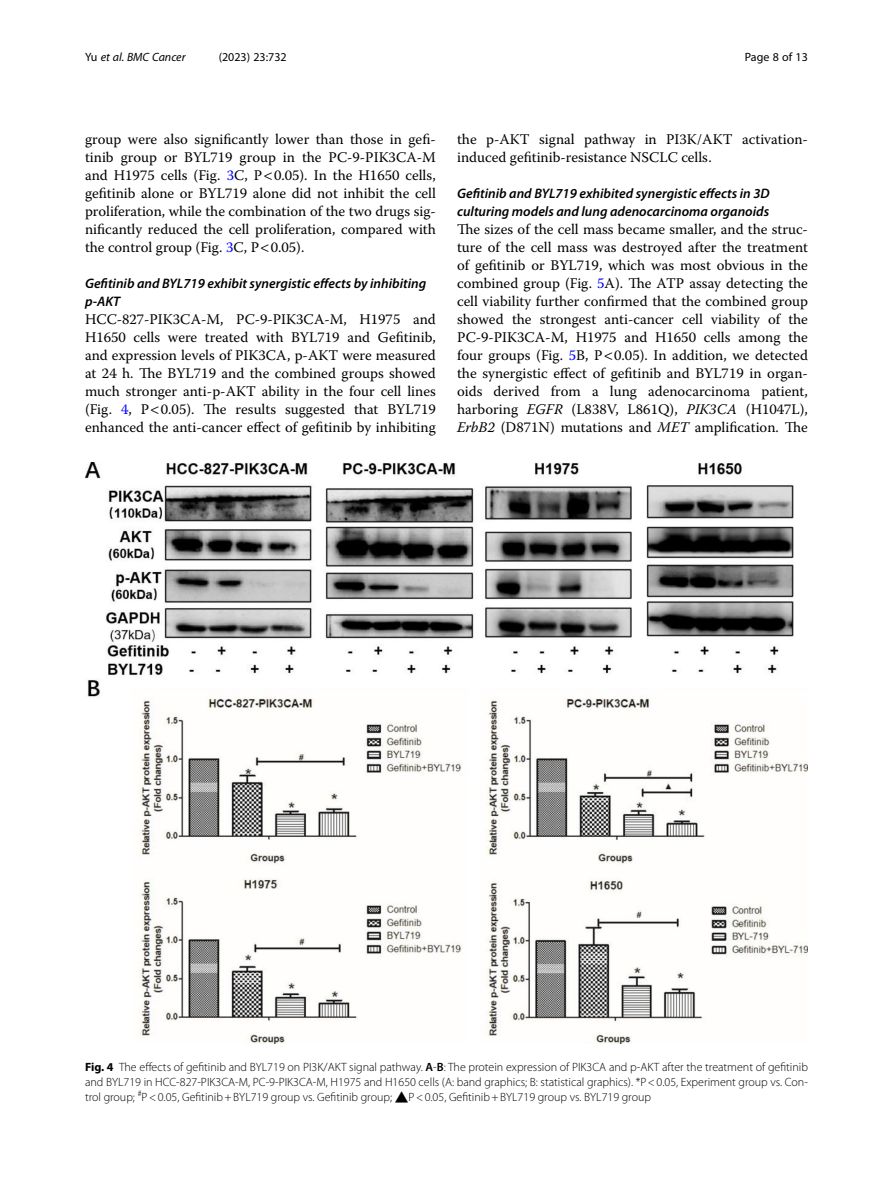
<style>
.page{position:relative;width:893px;height:1191px;background:#fff}
.page>*{position:absolute;margin:0;border:0;box-sizing:border-box;transform-origin:0 0}
.Body_Text{font:14.7px/18px "Warnock Pro";color:#000;text-align:justify}
.Body_Text_Indent{font:14.7px/18px "Warnock Pro";color:#000;text-align:justify}
.Head_3{font:italic 600 13.8px/18px "Myriad Pro";color:#000}
.Figure_Caption{font:300 12px/15px "Myriad Pro";color:#000;text-align:justify}
.t1{font:12px "Myriad Pro";color:#000}
.t2{font:italic 12px "Myriad Pro";color:#000}
.s1{font-style:normal}
.s2{color:#00f}
.s3{font-style:italic}
.s4{font-weight:700}
.s5{font-weight:600}
.s6{font-family:"STIX";font-weight:400}
</style>
<div class="page">
<img style="left:85px;top:463px;width:723px;height:581px">
<p class="t2" style="left:85px;top:50px;width:102px"><span class="s1">Yu</span> et al. BMC Cancer</p>
<p class="t1" style="left:219px;top:50px;width:70px">(2023) 23:732</p>
<p class="t1" style="left:745px;top:50px;width:65px">Page 8 of 13</p>
<p class="Body_Text_Indent" style="left:85px;top:130px;width:352px">group were also significantly lower than those in gefi&shy;tinib group or BYL719 group in the PC-9-PIK3CA-M and H1975 cells (Fig. <span class="s2">3</span>C, P 0.05). In the H1650 cells, gefitinib alone or BYL719 alone did not inhibit the cell proliferation, while the combination of the two drugs sig&shy;nificantly reduced the cell proliferation, compared with the control group (Fig. <span class="s2">3</span>C, P 0.05).</p>
<p class="Head_3" style="left:85px;top:274px;width:343px">Gefitinib and BYL719 exhibit synergistic effects by inhibiting p-AKT</p>
<p class="Body_Text" style="left:85px;top:310px;width:352px">HCC-827-PIK3CA-M, PC-9-PIK3CA-M, H1975 and H1650 cells were treated with BYL719 and Gefitinib, and expression levels of PIK3CA, p-AKT were measured at 24 h. The BYL719 and the combined groups showed much stronger anti-p-AKT ability in the four cell lines (Fig. <span class="s2">4</span>, P 0.05). The results suggested that BYL719 enhanced the anti-cancer effect of gefitinib by inhibiting</p>
<p class="Body_Text" style="left:457px;top:130px;width:352px">the p-AKT signal pathway in PI3K/AKT activation&shy;induced gefitinib-resistance NSCLC cells.</p>
<p class="Head_3" style="left:457px;top:184px;width:314px">Gefitinib and BYL719 exhibited synergistic effects in 3D culturing models and lung adenocarcinoma organoids</p>
<p class="Body_Text" style="left:457px;top:220px;width:352px">The sizes of the cell mass became smaller, and the struc&shy;ture of the cell mass was destroyed after the treatment of gefitinib or BYL719, which was most obvious in the combined group (Fig. <span class="s2">5</span>A). The ATP assay detecting the cell viability further confirmed that the combined group showed the strongest anti-cancer cell viability of the PC-9-PIK3CA-M, H1975 and H1650 cells among the four groups (Fig. <span class="s2">5</span>B, P 0.05). In addition, we detected the synergistic effect of gefitinib and BYL719 in organ&shy;oids derived from a lung adenocarcinoma patient, harboring <span class="s3">EGFR</span> (L838V, L861Q), <span class="s3">PIK3CA</span> (H1047L), <span class="s3">ErbB2</span> (D871N) mutations and <span class="s3">MET</span> amplification. The</p>
<p class="Figure_Caption" style="left:85px;top:1059px;width:724px"><span class="s4">Fig. 4</span> The effects of gefitinib and BYL719 on PI3K/AKT signal pathway. <span class="s5">A</span>-<span class="s5">B</span>: The protein expression of PIK3CA and p-AKT after the treatment of gefitinib and BYL719 in HCC-827-PIK3CA-M, PC-9-PIK3CA-M, H1975 and H1650 cells (A: band graphics; B: statistical graphics). *P&lt;0.05, Experiment group vs. Con&shy;trol group; <sup>#</sup>P&lt;0.05, Gefitinib+BYL719 group vs. Gefitinib group; <span class="s6">▲</span>P&lt;0.05, Gefitinib+BYL719 group vs. BYL719 group</p>
</div>
